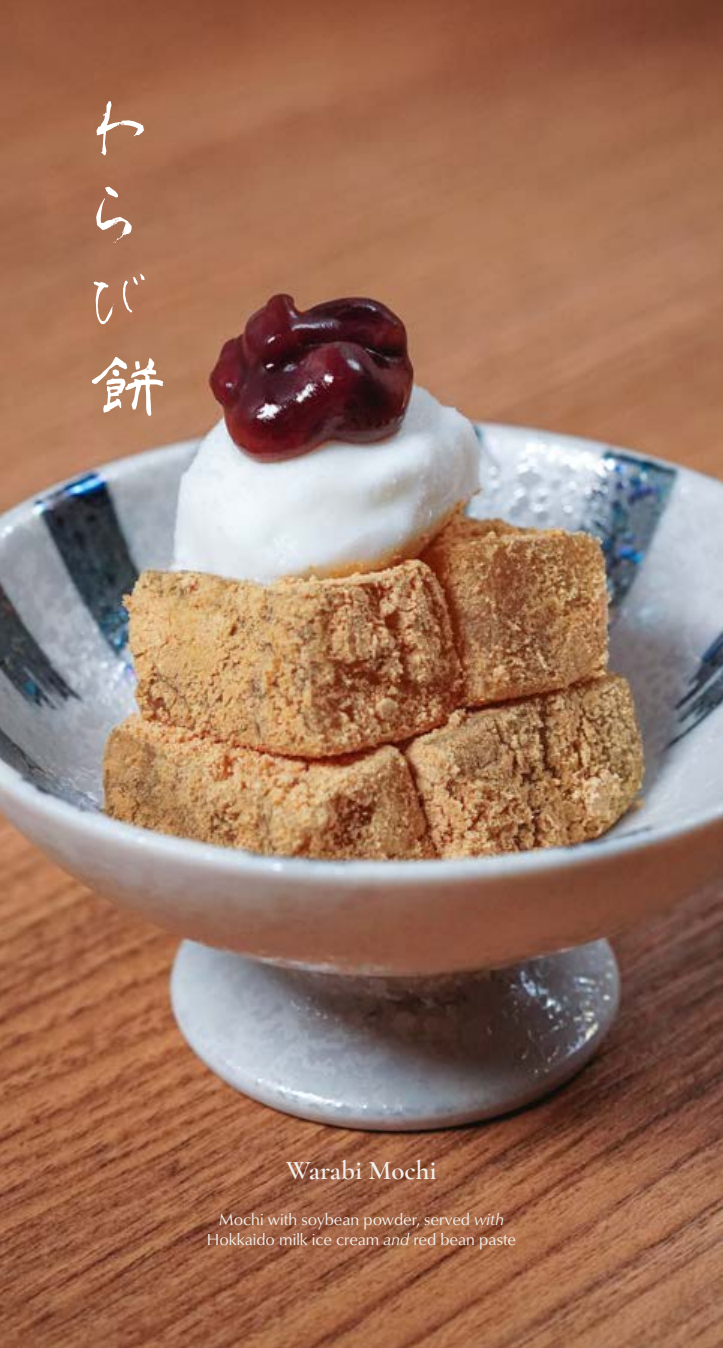
<style>
.page{position:relative;width:723px;height:1348px;background:#fff}
.page>*{position:absolute;margin:0;border:0;box-sizing:border-box;transform-origin:0 0}
.t1{font:72px/86.4px "aoyagireisyo 2";color:#fff;text-align:justify}
.t2{font:600 27px "Cormorant Garamond";color:#f2f0ed}
.t3{font:16.5px/19.8px "Classico URW";color:#f2f0ed;text-align:center}
.s1{font-style:italic}
</style>
<div class="page">
<img style="left:0;top:0;width:723px;height:1348px">
<h1 class="t1" style="left:92px;top:87px;width:73px">わらび餅</h1>
<h2 class="t2" style="left:286px;top:1154px;width:152px">Warabi Mochi</h2>
<p class="t3" style="left:207px;top:1209px;width:311px">Mochi with soybean powder, served <span class="s1">with<br></span>Hokkaido milk ice cream <span class="s1">and</span> red bean paste</p>
</div>
